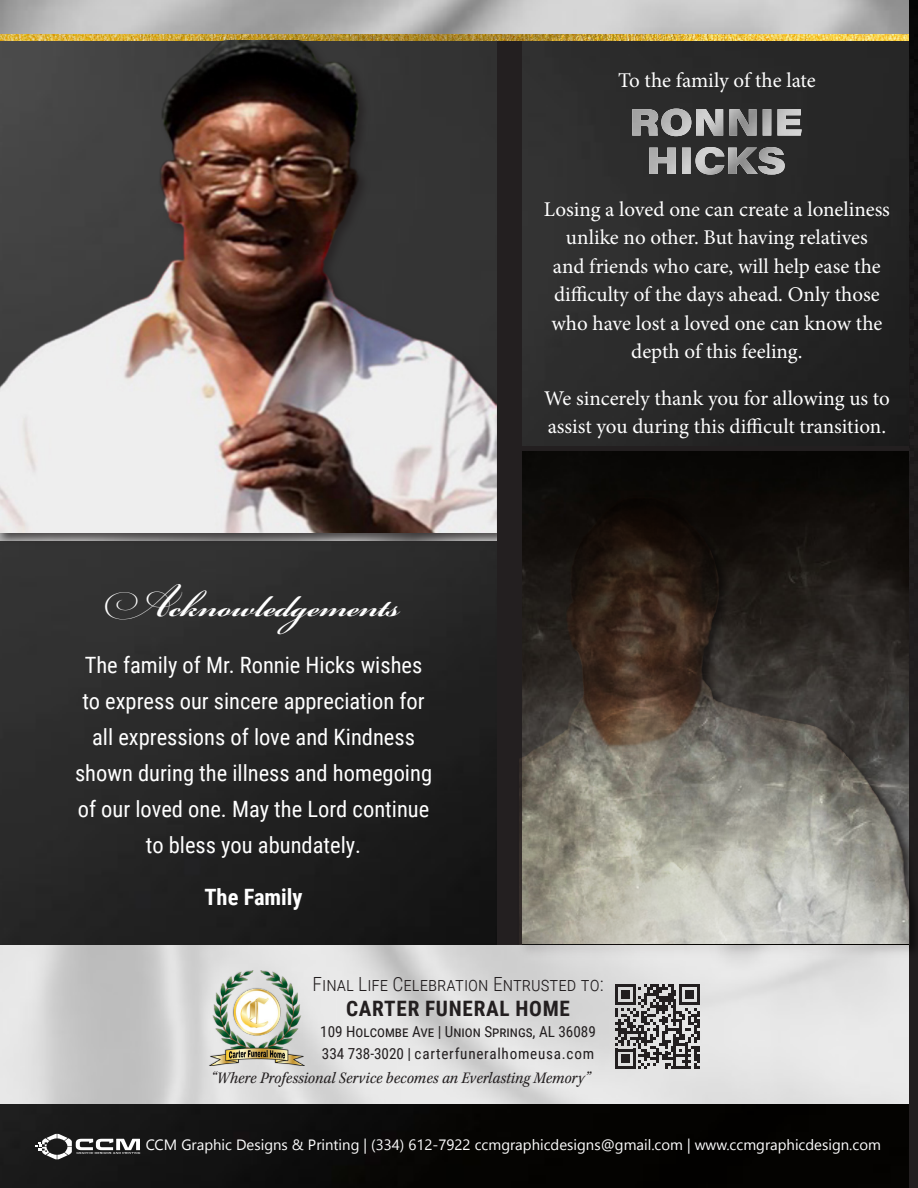
<style>
.page{position:relative;width:918px;height:1188px;background:#fff}
.page>*{position:absolute;margin:0;border:0;box-sizing:border-box;transform-origin:0 0}
.t1{font:700 45px "Bickham Script Pro 3";color:#fff}
.t2{font:22.5px/36px "Roboto Condensed";color:#fff;text-align:center}
.t3{font:700 22.5px "Roboto Condensed";color:#fff}
.t4{font:700 21.3px "Roboto Condensed";letter-spacing:.035em;color:#231f20}
.t5{font:21px/28.5px "Minion Pro";letter-spacing:-.005em;color:#fff;text-align:center}
.t6{font:300 19.5px "Roboto Condensed";color:#231f20}
.t7{font:16.65px "Kepler Std Scn It";color:#231f20}
.t8{font:15.15px "Roboto Condensed";letter-spacing:.05em;color:#231f20}
.t9{font:15.15px "Roboto Condensed";color:#231f20}
.t10{font:14.85px "Leelawadee UI";color:#fff}
</style>
<div class="page">
<img style="left:0;top:40px;width:910px;height:1148px">
<svg style="left:36px;top:1134px;width:104px;height:25px"></svg>
<img style="left:632px;top:109px;width:170px;height:27px">
<img style="left:649px;top:147px;width:136px;height:28px">
<div style="left:520px;top:446px;width:398px;height:6px;background:#231f20"></div>
<div style="left:521px;top:452px;width:389px;height:43px;background:#090806"></div>
<div style="left:497px;top:0;width:24px;height:959px;background:#231f20"></div>
<img style="left:0;top:945px;width:910px;height:158px">
<img style="left:0;top:34px;width:910px;height:6px">
<img style="left:0;top:0;width:910px;height:34px">
<div style="left:0;top:38px;width:510px;height:508px;background:#231f20;opacity:.75"></div>
<img style="left:0;top:40px;width:497px;height:493px">
<img style="left:910px;top:0;width:8px;height:1188px">
<div style="left:208px;top:970px;width:98px;height:96px;background:#231f20;opacity:.3"></div>
<img style="left:210px;top:970px;width:94px;height:96px">
<svg style="left:615px;top:985px;width:85px;height:84px;background:#7b797a"></svg>
<div style="left:517px;top:495px;width:401px;height:463px;background:#231f20;opacity:.75"></div>
<img style="left:520px;top:497px;width:390px;height:448px">
<p class="t5" style="left:618px;top:66px;width:199px">To the family of the late</p>
<p class="t1" style="left:107px;top:574px;width:294px">Acknowledgements</p>
<p class="t2" style="left:75px;top:646px;width:359px">The family of Mr. Ronnie Hicks wishes to express our sincere appreciation for all expressions of love and Kindness shown during the illness and homegoing of our loved one. May the Lord continue to bless you abundately.</p>
<p class="t3" style="left:204px;top:881px;width:100px">The Family</p>
<p class="t5" style="left:544px;top:195px;width:348px">Losing a loved one can create a loneliness unlike no other. But having relatives<br>and friends who care, will help ease the difficulty of the days ahead. Only those who have lost a loved one can know the depth of this feeling.</p>
<p class="t5" style="left:544px;top:384px;width:347px;text-align:left">We sincerely thank you for allowing us to assist you during this difficult transition.</p>
<p class="t6" style="left:313px;top:970px;width:292px">Final Life Celebration Entrusted to:</p>
<p class="t4" style="left:346px;top:994px;width:226px">CARTER FUNERAL HOME</p>
<p class="t9" style="left:320px;top:1021px;width:277px">109 Holcombe Ave | Union Springs, AL 36089</p>
<p class="t8" style="left:322px;top:1043px;width:274px">334 738-3020 | carterfuneralhomeusa.com</p>
<p class="t7" style="left:211px;top:1069px;width:381px">“Where Professional Service becomes an Everlasting Memory”</p>
<p class="t10" style="left:146px;top:1135px;width:737px">CCM Graphic Designs &amp; Printing | (334) 612-7922 ccmgraphicdesigns@gmail.com | www.ccmgraphicdesign.com</p>
</div>
